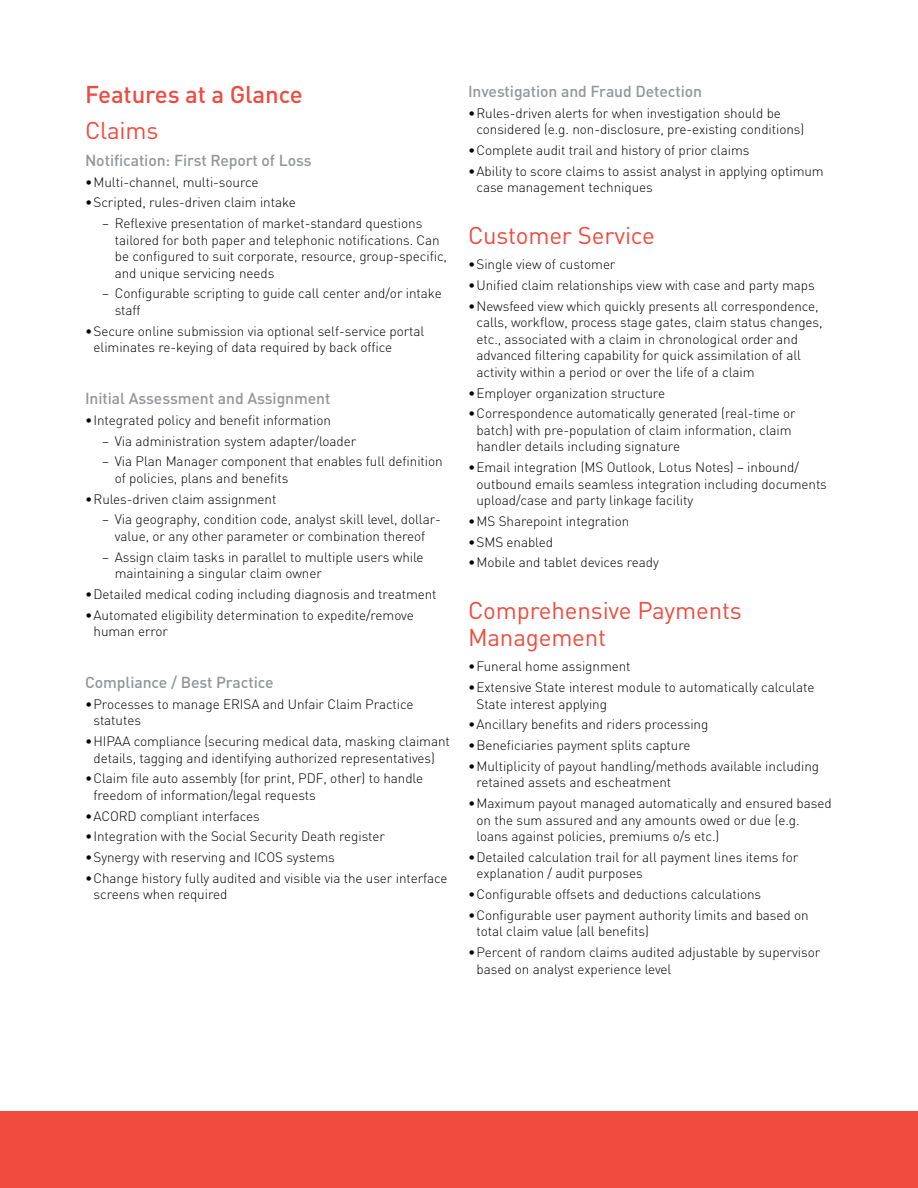
<style>
.page{position:relative;width:918px;height:1188px;background:#fff}
.page>*{position:absolute;margin:0;border:0;box-sizing:border-box;transform-origin:0 0}
.t1{font:24px/27px "DIN Pro";letter-spacing:-.005em;color:#f04b3e}
.t2{font:500 24px "DIN Pro";letter-spacing:-.005em;color:#f04b3e}
.t3{font:500 15.75px "DIN Pro";letter-spacing:-.005em;color:#939598}
.t4{font:300 13.5px/16.5px "DIN";letter-spacing:-.005em;color:#000}
</style>
<div class="page">
<div style="left:0;top:1111px;width:918px;height:77px;background:#f04b3e"></div>
<h1 class="t2" style="left:85px;top:75px;width:219px">Features at a Glance</h1>
<h1 class="t1" style="left:85px;top:114px;width:75px">Claims</h1>
<p class="t3" style="left:85px;top:147px;width:228px">Notification: First Report of Loss</p>
<p class="t4" style="left:85px;top:173px;width:175px">• Multi-channel, multi-source</p>
<p class="t4" style="left:102px;top:192px;width:322px;line-height:20.7px;text-indent:-17px">• Scripted, rules-driven claim intake<br>− Reflexive presentation of market-standard questions</p>
<p class="t4" style="left:115px;top:231px;width:334px">tailored for both paper and telephonic notifications. Can be configured to suit corporate, resource, group-specific, and unique servicing needs</p>
<p class="t4" style="left:115px;top:285px;width:329px;text-indent:-13px">− Configurable scripting to guide call center and/or intake staff</p>
<p class="t4" style="left:94px;top:322px;width:332px;text-indent:-9px">• Secure online submission via optional self-service portal eliminates re-keying of data required by back office</p>
<p class="t3" style="left:85px;top:386px;width:247px">Initial Assessment and Assignment</p>
<p class="t4" style="left:102px;top:410px;width:342px;line-height:20.7px;text-indent:-17px">• Integrated policy and benefit information<br>− Via administration system adapter/loader<br>− Via Plan Manager component that enables full definition</p>
<p class="t4" style="left:115px;top:470px;width:175px">of policies, plans and benefits</p>
<p class="t4" style="left:102px;top:488px;width:340px;line-height:20.7px;text-indent:-17px">• Rules-driven claim assignment<br>− Via geography, condition code, analyst skill level, dollar-</p>
<p class="t4" style="left:102px;top:526px;width:325px;line-height:20.7px;text-align:right">value, or any other parameter or combination thereof<br>− Assign claim tasks in parallel to multiple users while</p>
<p class="t4" style="left:115px;top:565px;width:209px">maintaining a singular claim owner</p>
<p class="t4" style="left:85px;top:586px;width:353px">• Detailed medical coding including diagnosis and treatment</p>
<p class="t4" style="left:94px;top:606px;width:322px;text-indent:-9px">• Automated eligibility determination to expedite/remove human error</p>
<p class="t3" style="left:85px;top:670px;width:190px">Compliance / Best Practice</p>
<p class="t4" style="left:94px;top:696px;width:322px;text-indent:-9px">• Processes to manage ERISA and Unfair Claim Practice statutes</p>
<p class="t4" style="left:85px;top:733px;width:366px;text-align:center">• HIPAA compliance (securing medical data, masking claimant details, tagging and identifying authorized representatives)</p>
<p class="t4" style="left:94px;top:770px;width:331px;text-indent:-9px">• Claim file auto assembly (for print, PDF, other) to handle freedom of information/legal requests</p>
<p class="t4" style="left:85px;top:807px;width:176px">• ACORD compliant interfaces</p>
<p class="t4" style="left:85px;top:828px;width:301px">• Integration with the Social Security Death register</p>
<p class="t4" style="left:85px;top:849px;width:251px">• Synergy with reserving and ICOS systems</p>
<p class="t4" style="left:94px;top:870px;width:355px;text-indent:-9px">• Change history fully audited and visible via the user interface screens when required</p>
<p class="t3" style="left:468px;top:79px;width:236px">Investigation and Fraud Detection</p>
<p class="t4" style="left:477px;top:105px;width:329px;text-indent:-9px">• Rules-driven alerts for when investigation should be considered (e.g. non-disclosure, pre-existing conditions)</p>
<p class="t4" style="left:468px;top:142px;width:283px">• Complete audit trail and history of prior claims</p>
<p class="t4" style="left:477px;top:163px;width:349px;text-indent:-9px">• Ability to score claims to assist analyst in applying optimum case management techniques</p>
<h1 class="t1" style="left:468px;top:220px;width:188px">Customer Service</h1>
<p class="t4" style="left:468px;top:256px;width:149px">• Single view of customer</p>
<p class="t4" style="left:468px;top:277px;width:348px">• Unified claim relationships view with case and party maps</p>
<p class="t4" style="left:477px;top:298px;width:348px;text-indent:-9px">• Newsfeed view which quickly presents all correspondence, calls, workflow, process stage gates, claim status changes, etc., associated with a claim in chronological order and advanced filtering capability for quick assimilation of all activity within a period or over the life of a claim</p>
<p class="t4" style="left:468px;top:384px;width:199px">• Employer organization structure</p>
<p class="t4" style="left:477px;top:405px;width:321px;text-indent:-9px">• Correspondence automatically generated (real-time or batch) with pre-population of claim information, claim handler details including signature</p>
<p class="t4" style="left:477px;top:459px;width:352px;text-indent:-9px">• Email integration (MS Outlook, Lotus Notes) – inbound/ outbound emails seamless integration including documents upload/case and party linkage facility</p>
<p class="t4" style="left:468px;top:513px;width:163px">• MS Sharepoint integration</p>
<p class="t4" style="left:468px;top:533px;width:87px">• SMS enabled</p>
<p class="t4" style="left:468px;top:554px;width:192px">• Mobile and tablet devices ready</p>
<h1 class="t1" style="left:468px;top:595px;width:275px">Comprehensive Payments<br>Management</h1>
<p class="t4" style="left:468px;top:658px;width:164px">• Funeral home assignment</p>
<p class="t4" style="left:477px;top:679px;width:339px;text-indent:-9px">• Extensive State interest module to automatically calculate<br>State interest applying</p>
<p class="t4" style="left:468px;top:716px;width:242px">• Ancillary benefits and riders processing</p>
<p class="t4" style="left:468px;top:737px;width:224px">• Beneficiaries payment splits capture</p>
<p class="t4" style="left:477px;top:758px;width:344px;text-indent:-9px">• Multiplicity of payout handling/methods available including retained assets and escheatment</p>
<p class="t4" style="left:477px;top:795px;width:357px;text-indent:-9px">• Maximum payout managed automatically and ensured based on the sum assured and any amounts owed or due (e.g. loans against policies, premiums o/s etc.)</p>
<p class="t4" style="left:477px;top:849px;width:323px;text-indent:-9px">• Detailed calculation trail for all payment lines items for explanation / audit purposes</p>
<p class="t4" style="left:468px;top:886px;width:295px">• Configurable offsets and deductions calculations</p>
<p class="t4" style="left:477px;top:907px;width:334px;text-indent:-9px">• Configurable user payment authority limits and based on total claim value (all benefits)</p>
<p class="t4" style="left:477px;top:944px;width:345px;text-indent:-9px">• Percent of random claims audited adjustable by supervisor based on analyst experience level</p>
</div>
